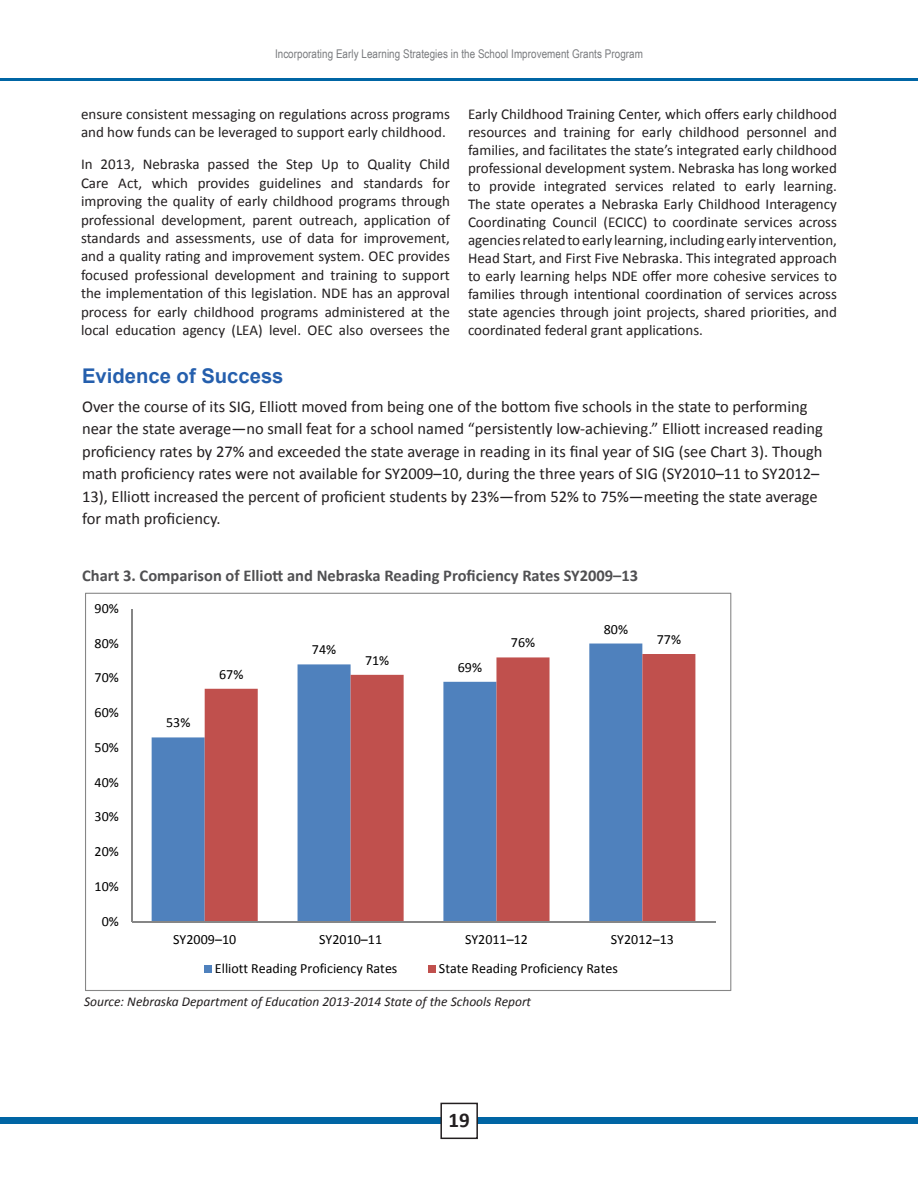
<style>
.page{position:relative;width:918px;height:1188px;background:#fff}
.page>*{position:absolute;margin:0;border:0;box-sizing:border-box;transform-origin:0 0}
.t1{font:700 21px "Calibri";color:#231f20}
.C_head{font:700 20.25px "Arial";color:#255fad}
.body{font:16.5px/22.5px "Calibri";color:#231f20}
.Figure_title{font:700 16.5px "Calibri";color:#505052}
.t2{font:15.3px "Calibri";color:#000}
.DoE_text_box{font:15px/18px "Calibri";color:#231f20;text-align:justify}
.t3{font:13.95px "Calibri";color:#000}
.source{font:italic 13.5px "Calibri";color:#231f20}
.t4{font:12px "Arial Narrow";letter-spacing:.005em;color:#787a7d}
</style>
<div class="page">
<div style="left:0;top:1117px;width:918px;height:6px;background:#0065a4"></div>
<hr style="left:0;top:78px;width:918px;height:3px;background:#0065a4">
<div style="left:441px;top:1103px;width:36px;height:35px;background:#fff"></div>
<div style="left:440px;top:1103px;width:38px;height:36px;border:2px solid #231f20"></div>
<svg style="left:85px;top:593px;width:646px;height:398px"></svg>
<p class="t4" style="left:275px;top:45px;width:369px">Incorporating Early Learning Strategies in the School Improvement Grants Program</p>
<p class="DoE_text_box" style="left:81px;top:105px;width:370px">ensure consistent messaging on regulations across programs and how funds can be leveraged to support early childhood.</p>
<p class="DoE_text_box" style="left:81px;top:155px;width:371px;line-height:18.5px">In 2013, Nebraska passed the Step Up to Quality Child Care Act, which provides guidelines and standards for improving the quality of early childhood programs through professional development, parent outreach, application of standards and assessments, use of data for improvement, and a quality rating and improvement system. OEC provides focused professional development and training to support the implementation of this legislation. NDE has an approval process for early childhood programs administered at the local education agency (LEA) level. OEC also oversees the</p>
<p class="DoE_text_box" style="left:468px;top:105px;width:371px">Early Childhood Training Center, which offers early childhood resources and training for early childhood personnel and families, and facilitates the state’s integrated early childhood professional development system. Nebraska has long worked to provide integrated services related to early learning.<br>The state operates a Nebraska Early Childhood Interagency Coordinating Council (ECICC) to coordinate services across agencies related to early learning, including early intervention, Head Start, and First Five Nebraska. This integrated approach to early learning helps NDE offer more cohesive services to families through intentional coordination of services across state agencies through joint projects, shared priorities, and coordinated federal grant applications.</p>
<p class="C_head" style="left:82px;top:362px;width:203px">Evidence of Success</p>
<p class="body" style="left:82px;top:395px;width:742px">Over the course of its SIG, Elliott moved from being one of the bottom five schools in the state to performing near the state average—no small feat for a school named “persistently low-achieving.” Elliott increased reading proficiency rates by 27% and exceeded the state average in reading in its final year of SIG (see Chart 3). Though math proficiency rates were not available for SY2009–10, during the three years of SIG (SY2010–11 to SY2012– 13), Elliott increased the percent of proficient students by 23%—from 52% to 75%—meeting the state average for math proficiency.</p>
<p class="t2" style="left:15px;top:397px;width:202px">Elliott Reading Proficiency Rates</p>
<p class="t2" style="left:341px;top:397px;width:198px">State Reading Proficiency Rates</p>
<p class="t2" style="left:310px;top:417px;width:28px">53%</p>
<p class="t2" style="left:636px;top:417px;width:28px">67%</p>
<p class="t2" style="left:740px;top:417px;width:70px">SY2009–10</p>
<p class="t2" style="left:310px;top:437px;width:28px">74%</p>
<p class="t2" style="left:636px;top:437px;width:28px">71%</p>
<p class="t2" style="left:740px;top:437px;width:70px">SY2010–11</p>
<p class="t2" style="left:310px;top:457px;width:28px">69%</p>
<p class="t2" style="left:636px;top:457px;width:28px">76%</p>
<p class="t2" style="left:740px;top:457px;width:70px">SY2011–12</p>
<p class="t2" style="left:740px;top:497px;width:70px">SY2013–14</p>
<p class="Figure_title" style="left:82px;top:565px;width:558px">Chart 3. Comparison of Elliott and Nebraska Reading Proficiency Rates SY2009–13</p>
<p class="t3" style="left:95px;top:599px;width:26px">90%</p>
<p class="t3" style="left:95px;top:634px;width:26px">80%</p>
<p class="t3" style="left:95px;top:669px;width:26px">70%</p>
<p class="t3" style="left:95px;top:704px;width:26px">60%</p>
<p class="t3" style="left:95px;top:738px;width:26px">50%</p>
<p class="t3" style="left:95px;top:773px;width:26px">40%</p>
<p class="t3" style="left:95px;top:808px;width:26px">30%</p>
<p class="t3" style="left:95px;top:843px;width:26px">20%</p>
<p class="t3" style="left:95px;top:878px;width:26px">10%</p>
<p class="t3" style="left:102px;top:912px;width:19px">0%</p>
<p class="t3" style="left:166px;top:714px;width:26px">53%</p>
<p class="t3" style="left:219px;top:665px;width:26px">67%</p>
<p class="t3" style="left:312px;top:641px;width:26px">74%</p>
<p class="t3" style="left:365px;top:651px;width:26px">71%</p>
<p class="t3" style="left:458px;top:658px;width:26px">69%</p>
<p class="t3" style="left:604px;top:620px;width:26px">80%</p>
<p class="t3" style="left:511px;top:634px;width:26px">76%</p>
<p class="t3" style="left:657px;top:630px;width:26px">77%</p>
<p class="t3" style="left:173px;top:931px;width:65px">SY2009–10</p>
<p class="t3" style="left:319px;top:931px;width:65px">SY2010–11</p>
<p class="t3" style="left:465px;top:931px;width:64px">SY2011–12</p>
<p class="t3" style="left:611px;top:931px;width:65px">SY2012–13</p>
<p class="t3" style="left:215px;top:960px;width:184px">Elliott Reading Proficiency Rates</p>
<p class="t3" style="left:439px;top:960px;width:180px">State Reading Proficiency Rates</p>
<p class="source" style="left:84px;top:992px;width:449px">Source: Nebraska Department of Education 2013-2014 State of the Schools Report</p>
<h1 class="t1" style="left:449px;top:1107px;width:23px">19</h1>
</div>
